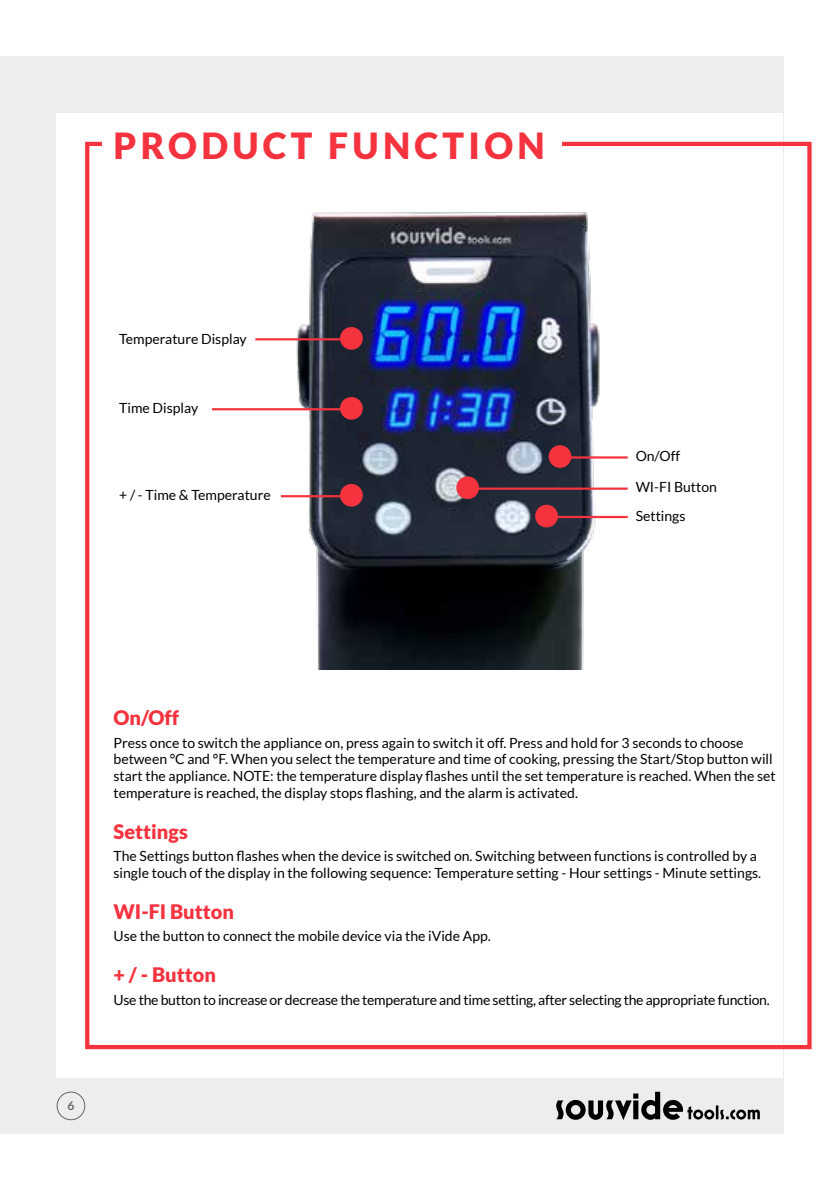
<style>
.page{position:relative;width:840px;height:1191px;background:#fff}
.page>*{position:absolute;margin:0;border:0;box-sizing:border-box;transform-origin:0 0}
.t1{font:900 36px "Lato";letter-spacing:.12em;color:#f5333f}
.t2{font:900 20px "Lato";color:#f5333f}
.t3{font:14px/16.8px "Lato";color:#000}
.t4{font:14px "Lato";letter-spacing:-.02em;color:#000}
.t5{font:700 12px "Lato";color:#64666a}
</style>
<div class="page">
<div style="left:0;top:57px;width:782px;height:1077px;background:#ededed"></div>
<div style="left:57px;top:113px;width:725px;height:964px;background:#fff"></div>
<div style="left:85px;top:142px;width:726px;height:907px;border:4px solid #f5333f"></div>
<svg style="left:556px;top:1091px;width:203px;height:29px"></svg>
<div style="left:57px;top:1091px;width:28px;height:29px;border:1px solid #64666a;border-radius:50%"></div>
<div style="left:102px;top:130px;width:459px;height:57px;background:#fff"></div>
<img style="left:291px;top:212px;width:314px;height:457px">
<div style="left:340px;top:327px;width:22px;height:23px;background:#f5333f;border-radius:50%"></div>
<hr style="left:255px;top:338px;width:96px;height:2px;background:#f5333f">
<div style="left:340px;top:397px;width:22px;height:23px;background:#f5333f;border-radius:50%"></div>
<div style="left:340px;top:484px;width:22px;height:22px;background:#f5333f;border-radius:50%"></div>
<div style="left:548px;top:445px;width:23px;height:23px;background:#f5333f;border-radius:50%"></div>
<div style="left:535px;top:505px;width:22px;height:22px;background:#f5333f;border-radius:50%"></div>
<div style="left:456px;top:476px;width:22px;height:23px;background:#f5333f;border-radius:50%"></div>
<hr style="left:212px;top:408px;width:139px;height:2px;background:#f5333f">
<hr style="left:281px;top:495px;width:70px;height:2px;background:#f5333f">
<hr style="left:556px;top:456px;width:71px;height:2px;background:#f5333f">
<hr style="left:552px;top:516px;width:75px;height:2px;background:#f5333f">
<hr style="left:466px;top:487px;width:161px;height:3px;background:#f5333f">
<h1 class="t1" style="left:113px;top:125px;width:432px">PRODUCT FUNCTION</h1>
<p class="t3" style="left:119px;top:330px;width:129px">Temperature Display</p>
<p class="t3" style="left:119px;top:399px;width:80px">Time Display</p>
<p class="t3" style="left:119px;top:486px;width:153px">+ / - Time &amp; Temperature</p>
<p class="t3" style="left:635px;top:447px;width:46px">On/Off</p>
<p class="t3" style="left:635px;top:478px;width:83px">WI-FI Button</p>
<p class="t3" style="left:635px;top:507px;width:51px">Settings</p>
<p class="t5" style="left:67px;top:1098px;width:8px">6</p>
<h2 class="t2" style="left:113px;top:706px;width:67px">On/Off</h2>
<p class="t3" style="left:113px;top:734px;width:663px">Press once to switch the appliance on, press again to switch it off. Press and hold for 3 seconds to choose between °C and °F. When you select the temperature and time of cooking, pressing the Start/Stop button will start the appliance. NOTE: the temperature display flashes until the set temperature is reached. When the set temperature is reached, the display stops flashing, and the alarm is activated.</p>
<h2 class="t2" style="left:113px;top:819px;width:76px">Settings</h2>
<p class="t3" style="left:113px;top:847px;width:648px">The Settings button flashes when the device is switched on. Switching between functions is controlled by a single touch of the display in the following sequence: Temperature setting - Hour settings - Minute settings.</p>
<h2 class="t2" style="left:113px;top:899px;width:122px">WI-FI Button</h2>
<p class="t3" style="left:113px;top:927px;width:378px">Use the button to connect the mobile device via the iVide App.</p>
<h2 class="t2" style="left:113px;top:963px;width:104px">+ / - Button</h2>
<p class="t4" style="left:113px;top:991px;width:657px">Use the button to increase or decrease the temperature and time setting, after selecting the appropriate function.</p>
</div>
